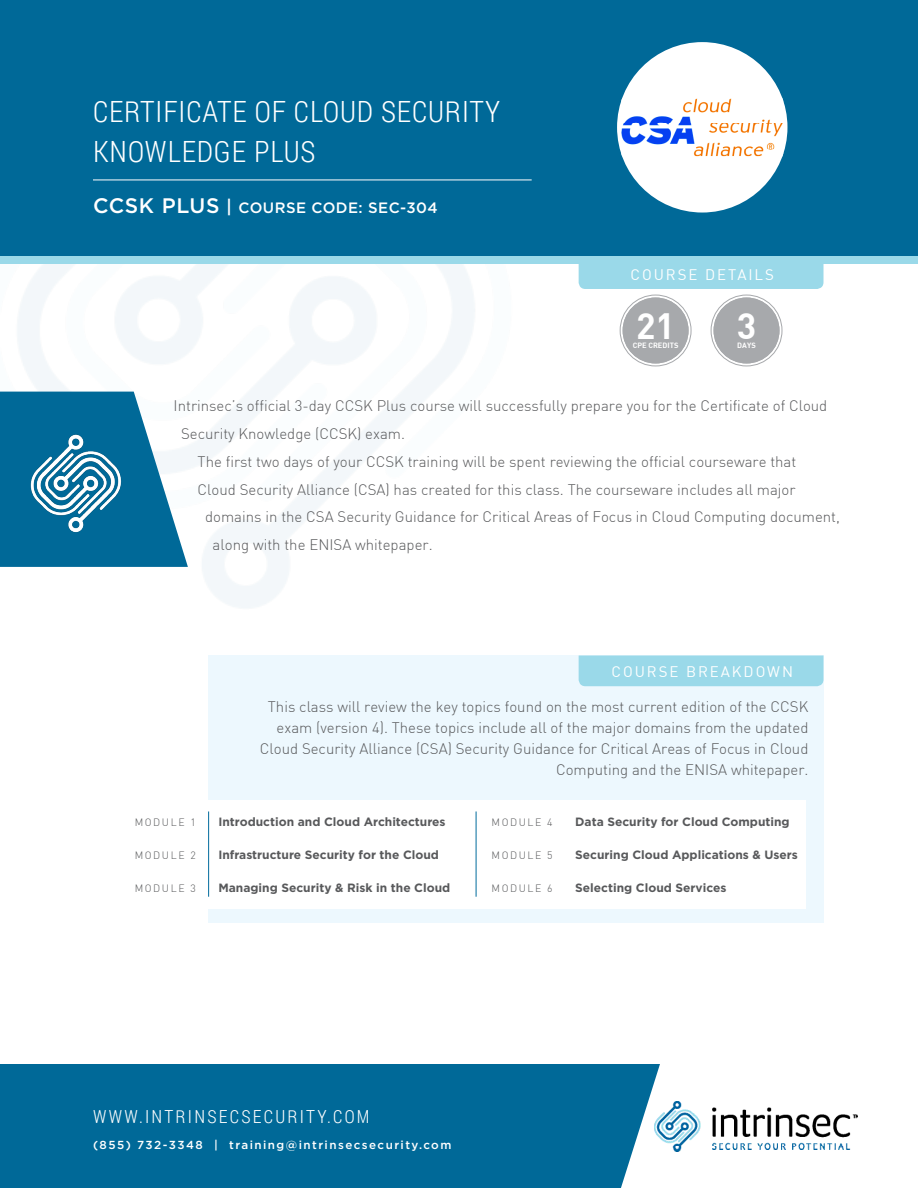
<style>
.page{position:relative;width:918px;height:1188px;background:#fff}
.page>*{position:absolute;margin:0;border:0;box-sizing:border-box;transform-origin:0 0}
.t1{font:35.85px "DIN Bold";color:#fff}
.t2{font:300 29.25px/40.5px "Roboto Condensed";letter-spacing:.03em;color:#fff}
.t3{font:300 18px "Roboto Condensed";letter-spacing:.125em;color:#fff}
.t4{font:300 15px/21px "DIN";color:#58595b;text-align:right}
.t5{font:15px "DIN";letter-spacing:.13em;color:#fff}
.t6{font:500 15px "Gotham";letter-spacing:.03em;color:#fff}
.t7{font:700 12px "Gotham";color:#58595b}
.t8{font:500 11.7px "Gotham";letter-spacing:.125em;color:#fff}
.t9{font:300 10.5px "DIN";letter-spacing:.15em;color:#58595b}
.t10{font:7.5px "DIN Bold";color:#fff}
.s1{font-size:21px}
.s2{font-size:18px}
</style>
<div class="page">
<div style="left:208px;top:656px;width:616px;height:267px;background:#edf8fe"></div>
<div style="left:714px;top:298px;width:66px;height:65px;background:#a7a9ac;border-radius:50%"></div>
<div style="left:711px;top:295px;width:72px;height:71px;border:1px solid #a7a9ac;border-radius:50%"></div>
<div style="left:714px;top:298px;width:66px;height:65px;border:3px solid #a7a9ac;border-radius:50%"></div>
<div style="left:623px;top:298px;width:66px;height:65px;background:#a7a9ac;border-radius:50%"></div>
<div style="left:620px;top:295px;width:72px;height:71px;border:1px solid #a7a9ac;border-radius:50%"></div>
<div style="left:623px;top:298px;width:66px;height:65px;border:3px solid #a7a9ac;border-radius:50%"></div>
<div style="left:579px;top:264px;width:245px;height:25px;background:#9ad9e9"></div>
<div style="left:166px;top:800px;width:640px;height:108px;background:#fff"></div>
<div style="left:579px;top:656px;width:245px;height:30px;background:#9ad9e9"></div>
<hr style="left:208px;top:811px;width:1px;height:86px;background:#006b9c">
<svg style="left:0;top:392px;width:188px;height:175px"></svg>
<img style="left:22px;top:435px;width:110px;height:100px">
<div style="left:0;top:0;width:918px;height:258px;background:#006998"></div>
<hr style="left:93px;top:180px;width:439px;height:1px;background:#fff">
<div style="left:617px;top:42px;width:170px;height:171px;background:#fff;border-radius:50%"></div>
<img style="left:621px;top:98px;width:162px;height:58px">
<div style="left:0;top:1064px;width:660px;height:124px;background:#006998"></div>
<div style="left:0;top:256px;width:918px;height:8px;background:#9ad9e9"></div>
<img style="left:654px;top:1101px;width:204px;height:50px">
<hr style="left:476px;top:811px;width:1px;height:86px;background:#006b9c">
<p class="t2" style="left:93px;top:90px;width:409px">CERTIFICATE OF CLOUD SECURITY<br>KNOWLEDGE PLUS</p>
<p class="t6" style="left:93px;top:198px;width:346px"><span class="s1">CCSK PLUS</span> <span class="s2">|</span> COURSE CODE: SEC-304</p>
<p class="t5" style="left:631px;top:266px;width:145px">COURSE DETAILS</p>
<p class="t1" style="left:636px;top:303px;width:40px">21</p>
<p class="t1" style="left:737px;top:303px;width:21px">3</p>
<p class="t10" style="left:737px;top:340px;width:20px">DAYS</p>
<p class="t10" style="left:633px;top:340px;width:47px">CPE CREDITS</p>
<p class="t4" style="left:174px;top:395px;width:655px">Intrinsec’s official 3-day CCSK Plus course will successfully prepare you for the Certificate of Cloud</p>
<p class="t4" style="left:181px;top:423px;width:225px">Security Knowledge (CCSK) exam.</p>
<p class="t4" style="left:198px;top:451px;width:600px">The first two days of your CCSK training will be spent reviewing the official courseware that</p>
<p class="t4" style="left:198px;top:478px;width:600px">Cloud Security Alliance (CSA) has created for this class. The courseware includes all major</p>
<p class="t4" style="left:205px;top:506px;width:636px">domains in the CSA Security Guidance for Critical Areas of Focus in Cloud Computing document,</p>
<p class="t4" style="left:213px;top:534px;width:222px">along with the ENISA whitepaper.</p>
<p class="t5" style="left:612px;top:662px;width:183px">COURSE BREAKDOWN</p>
<p class="t4" style="left:260px;top:696px;width:550px">This class will review the key topics found on the most current edition of the CCSK exam (version 4). These topics include all of the major domains from the updated Cloud Security Alliance (CSA) Security Guidance for Critical Areas of Focus in Cloud Computing and the ENISA whitepaper.</p>
<p class="t9" style="left:135px;top:816px;width:63px">MODULE 1</p>
<p class="t7" style="left:218px;top:814px;width:229px">Introduction and Cloud Architectures</p>
<p class="t9" style="left:135px;top:849px;width:63px">MODULE 2</p>
<p class="t7" style="left:218px;top:847px;width:222px">Infrastructure Security for the Cloud</p>
<p class="t9" style="left:135px;top:882px;width:63px">MODULE 3</p>
<p class="t7" style="left:218px;top:880px;width:233px">Managing Security &amp; Risk in the Cloud</p>
<p class="t9" style="left:492px;top:816px;width:63px">MODULE 4</p>
<p class="t7" style="left:575px;top:814px;width:216px">Data Security for Cloud Computing</p>
<p class="t9" style="left:492px;top:849px;width:63px">MODULE 5</p>
<p class="t7" style="left:575px;top:847px;width:224px">Securing Cloud Applications &amp; Users</p>
<p class="t9" style="left:492px;top:882px;width:63px">MODULE 6</p>
<p class="t7" style="left:575px;top:880px;width:153px">Selecting Cloud Services</p>
<p class="t3" style="left:93px;top:1104px;width:278px">WWW.INTRINSECSECURITY.COM</p>
<p class="t8" style="left:93px;top:1137px;width:360px">(855) 732-3348 | training@intrinsecsecurity.com</p>
</div>
